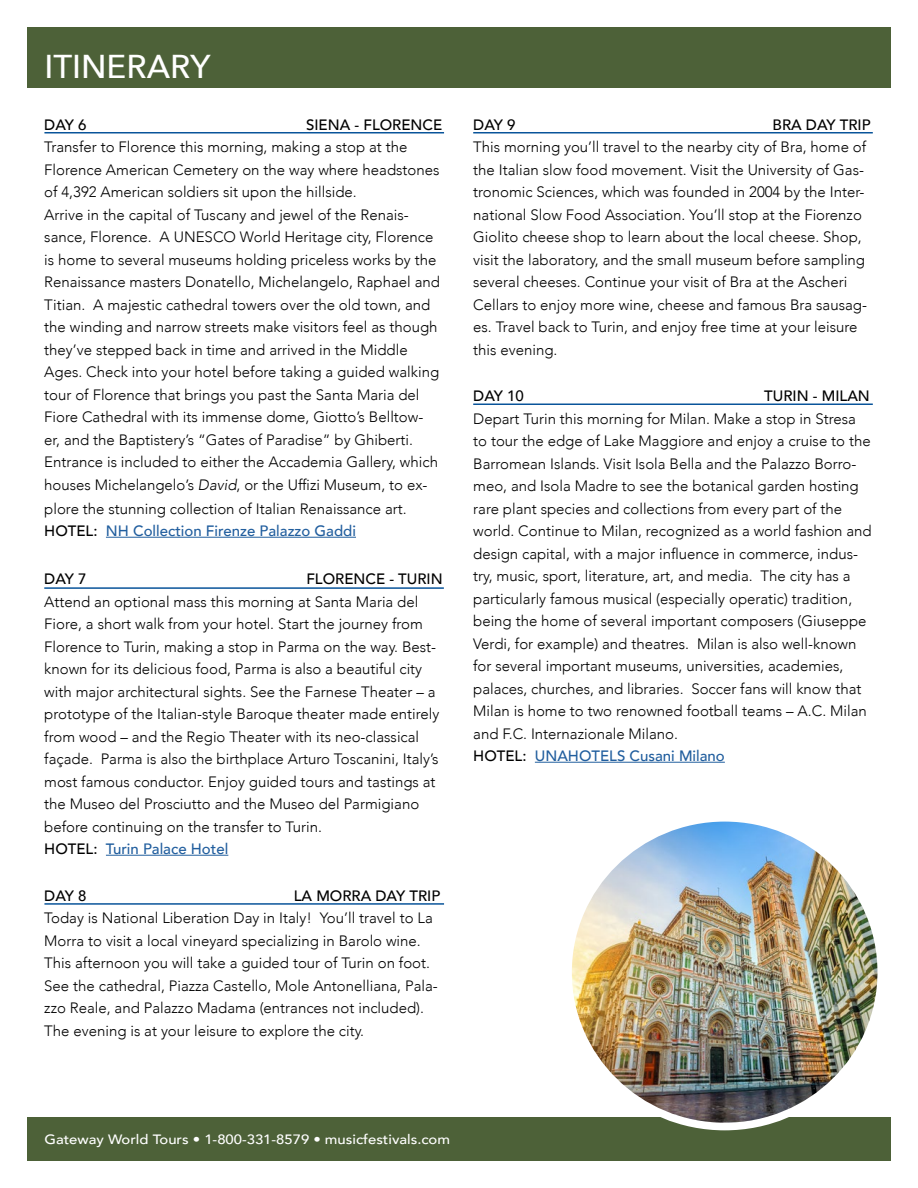
<style>
.page{position:relative;width:918px;height:1188px;background:#fff}
.page>*{position:absolute;margin:0;border:0;box-sizing:border-box;transform-origin:0 0}
.t1{font:500 33px "Avenir Next";color:#fff}
.t2{font:300 15px/22.5px "Avenir";color:#000}
.t3{font:500 15px "Avenir";color:#000}
.t4{font:500 13.5px "Avenir";color:#fff;scale:1.1 1}
.s1{font-style:italic}
.s2{font-weight:500}
.s3{font-weight:500;color:#215e9e}
</style>
<div class="page">
<hr style="left:106px;top:537px;width:250px;height:1px;background:#215e9e">
<hr style="left:106px;top:855px;width:122px;height:1px;background:#215e9e">
<div style="left:27px;top:27px;width:864px;height:60px;background:#4d6138"></div>
<hr style="left:44px;top:132px;width:400px;height:2px;background:#09549a">
<hr style="left:473px;top:132px;width:400px;height:2px;background:#09549a">
<div style="left:27px;top:1117px;width:864px;height:44px;background:#4d6138"></div>
<hr style="left:44px;top:587px;width:400px;height:2px;background:#09549a">
<hr style="left:44px;top:903px;width:400px;height:2px;background:#09549a">
<hr style="left:473px;top:404px;width:400px;height:1px;background:#09549a">
<img style="left:573px;top:823px;width:303px;height:304px">
<div style="left:564px;top:814px;width:321px;height:316px;border:8px solid #fff;border-radius:50%"></div>
<hr style="left:535px;top:762px;width:190px;height:1px;background:#215e9e">
<h1 class="t1" style="left:44px;top:39px;width:168px">ITINERARY</h1>
<p class="t3" style="left:44px;top:111px;width:44px">DAY 6</p>
<p class="t3" style="left:306px;top:111px;width:138px">SIENA - FLORENCE</p>
<p class="t2" style="left:44px;top:136px;width:397px">Transfer to Florence this morning, making a stop at the Florence American Cemetery on the way where headstones of 4,392 American soldiers sit upon the hillside.<br>Arrive in the capital of Tuscany and jewel of the Renais&shy;sance, Florence. A UNESCO World Heritage city, Florence is home to several museums holding priceless works by the Renaissance masters Donatello, Michelangelo, Raphael and Titian. A majestic cathedral towers over the old town, and the winding and narrow streets make visitors feel as though they’ve stepped back in time and arrived in the Middle Ages. Check into your hotel before taking a guided walking tour of Florence that brings you past the Santa Maria del Fiore Cathedral with its immense dome, Giotto’s Belltow&shy;er, and the Baptistery’s “Gates of Paradise” by Ghiberti.<br>Entrance is included to either the Accademia Gallery, which houses Michelangelo’s <span class="s1">David</span>, or the Uffizi Museum, to ex-</p>
<p class="t2" style="left:44px;top:497px;width:364px">plore the stunning collection of Italian Renaissance art.<br><span class="s2">HOTEL:</span> <span class="s3">NH Collection Firenze Palazzo Gaddi</span></p>
<p class="t3" style="left:44px;top:566px;width:44px">DAY 7</p>
<p class="t3" style="left:306px;top:566px;width:138px">FLORENCE - TURIN</p>
<p class="t2" style="left:44px;top:590px;width:397px">Attend an optional mass this morning at Santa Maria del Fiore, a short walk from your hotel. Start the journey from Florence to Turin, making a stop in Parma on the way. Best&shy;known for its delicious food, Parma is also a beautiful city with major architectural sights. See the Farnese Theater – a prototype of the Italian-style Baroque theater made entirely from wood – and the Regio Theater with its neo-classical façade. Parma is also the birthplace Arturo Toscanini, Italy’s most famous conductor. Enjoy guided tours and tastings at the Museo del Prosciutto and the Museo del Parmigiano before continuing on the transfer to Turin.<br><span class="s2">HOTEL:</span> <span class="s3">Turin Palace Hotel</span></p>
<p class="t3" style="left:44px;top:882px;width:44px">DAY 8</p>
<p class="t3" style="left:294px;top:882px;width:148px">LA MORRA DAY TRIP</p>
<p class="t2" style="left:44px;top:907px;width:395px">Today is National Liberation Day in Italy! You’ll travel to La Morra to visit a local vineyard specializing in Barolo wine.<br>This afternoon you will take a guided tour of Turin on foot.<br>See the cathedral, Piazza Castello, Mole Antonelliana, Pala&shy;zzo Reale, and Palazzo Madama (entrances not included).<br>The evening is at your leisure to explore the city.</p>
<p class="t3" style="left:473px;top:111px;width:44px">DAY 9</p>
<p class="t3" style="left:773px;top:111px;width:100px">BRA DAY TRIP</p>
<p class="t2" style="left:473px;top:136px;width:395px">This morning you’ll travel to the nearby city of Bra, home of the Italian slow food movement. Visit the University of Gas&shy;tronomic Sciences, which was founded in 2004 by the Inter&shy;national Slow Food Association. You’ll stop at the Fiorenzo Giolito cheese shop to learn about the local cheese. Shop, visit the laboratory, and the small museum before sampling several cheeses. Continue your visit of Bra at the Ascheri Cellars to enjoy more wine, cheese and famous Bra sausag&shy;es. Travel back to Turin, and enjoy free time at your leisure this evening.</p>
<p class="t3" style="left:473px;top:383px;width:52px">DAY 10</p>
<p class="t3" style="left:764px;top:383px;width:107px">TURIN - MILAN</p>
<p class="t2" style="left:473px;top:407px;width:400px">Depart Turin this morning for Milan. Make a stop in Stresa to tour the edge of Lake Maggiore and enjoy a cruise to the Barromean Islands. Visit Isola Bella and the Palazzo Borro&shy;meo, and Isola Madre to see the botanical garden hosting rare plant species and collections from every part of the world. Continue to Milan, recognized as a world fashion and design capital, with a major influence in commerce, indus&shy;try, music, sport, literature, art, and media. The city has a particularly famous musical (especially operatic) tradition, being the home of several important composers (Giuseppe Verdi, for example) and theatres. Milan is also well-known for several important museums, universities, academies, palaces, churches, and libraries. Soccer fans will know that Milan is home to two renowned football teams – A.C. Milan and F.C. Internazionale Milano.<br><span class="s2">HOTEL:</span> <span class="s3">UNAHOTELS Cusani Milano</span></p>
<p class="t4" style="left:44px;top:1128px;width:370px">Gateway World Tours • 1-800-331-8579 • musicfestivals.com</p>
</div>
